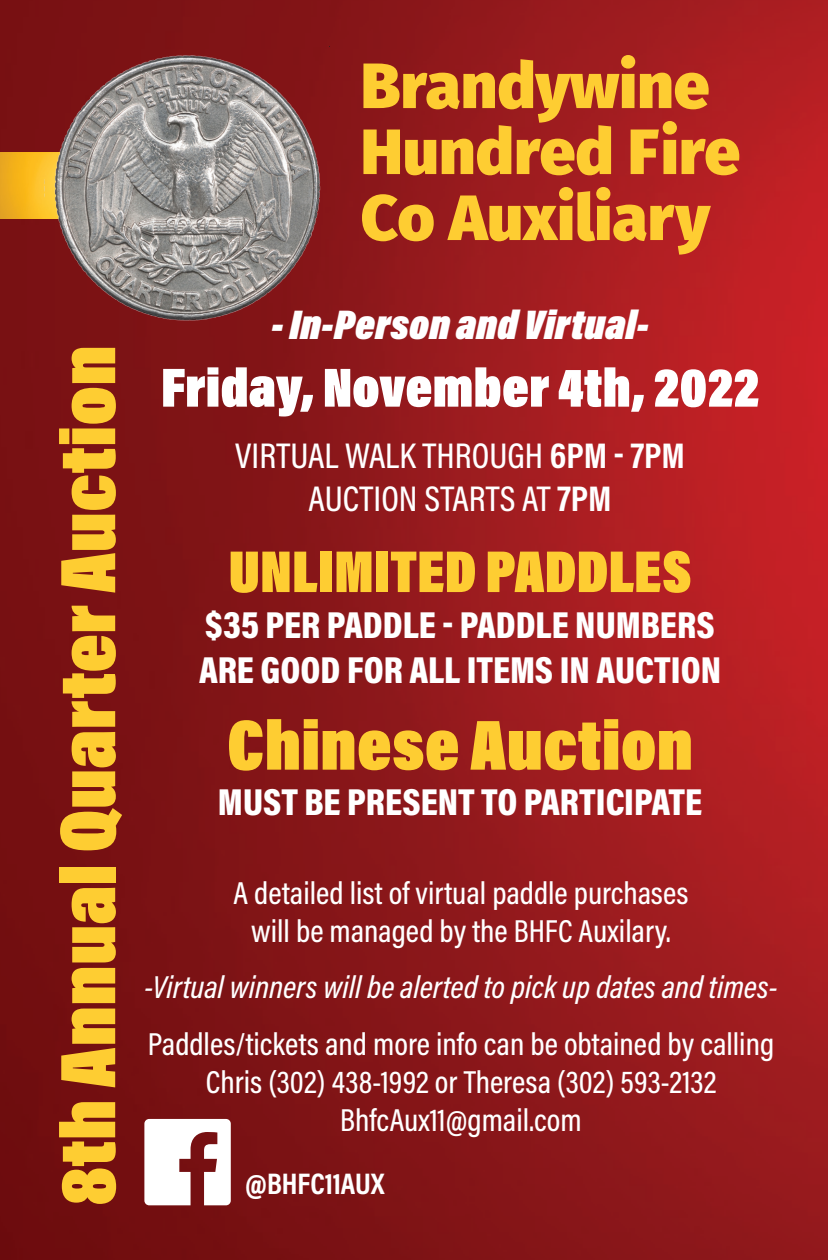
<style>
.page{position:relative;width:828px;height:1260px;background:#fff}
.page>*{position:absolute;margin:0;border:0;box-sizing:border-box;transform-origin:0 0}
.t1{font:900 80px "Acumin Pro Cond";color:#fecd32}
.t2{font:900 72px "Acumin Pro Cond";color:#fecd32}
.t3{font:800 64px/66px "Fira Sans";color:#fecd32}
.t4{font:900 60px "Acumin Pro Cond";color:#fecd32}
.t5{font:900 56px "Acumin Pro Cond";color:#fff}
.t6{font:italic 900 42px "Acumin Pro Cond";color:#fff}
.t7{font:900 38px/45.6px "Acumin Pro Cond";color:#fff}
.t8{font:500 36px/43.2px "Acumin Pro Cond";color:#fff;text-align:center}
.t9{font:500 32px/38.4px "Acumin Pro Cond";color:#fff;text-align:center}
.t10{font:italic 500 32px "Acumin Pro Cond";color:#fff}
.t11{font:700 30px "Acumin Pro Cond";color:#fff}
.s1{font-weight:700}
</style>
<div class="page">
<img style="left:0;top:0;width:828px;height:1260px">
<img style="left:0;top:153px;width:44px;height:65px">
<img style="left:44px;top:47px;width:285px;height:281px">
<svg style="left:144px;top:1119px;width:87px;height:86px"></svg>
<h1 class="t1" style="left:37px;top:1206px;width:862px;rotate:-90deg">8th Annual Quarter Auction</h1>
<h3 class="t3" style="left:361px;top:53px;width:381px">Brandywine<br>Hundred Fire<br>Co Auxiliary</h3>
<h3 class="t6" style="left:271px;top:298px;width:379px">- In-Person and Virtual-</h3>
<h3 class="t5" style="left:161px;top:352px;width:600px">Friday, November 4th, 2022</h3>
<p class="t8" style="left:235px;top:433px;width:451px">VIRTUAL WALK THROUGH <span class="s1">6PM - 7PM<br></span>AUCTION STARTS AT <span class="s1">7PM</span></p>
<h3 class="t4" style="left:229px;top:533px;width:465px">UNLIMITED PADDLES</h3>
<p class="t7" style="left:199px;top:601px;width:524px">$35 PER PADDLE - PADDLE NUMBERS<br>ARE GOOD FOR ALL ITEMS IN AUCTION</p>
<h2 class="t2" style="left:227px;top:699px;width:468px">Chinese Auction</h2>
<p class="t7" style="left:218px;top:778px;width:486px">MUST BE PRESENT TO PARTICIPATE</p>
<p class="t9" style="left:234px;top:873px;width:456px">A detailed list of virtual paddle purchases will be managed by the BHFC Auxilary.</p>
<p class="t10" style="left:144px;top:966px;width:635px">-Virtual winners will be alerted to pick up dates and times-</p>
<p class="t9" style="left:148px;top:1024px;width:628px">Paddles/tickets and more info can be obtained by calling<br>Chris (302) 438-1992 or Theresa (302) 593-2132<br>BhfcAux11@gmail.com</p>
<p class="t11" style="left:245px;top:1164px;width:141px">@BHFC11AUX</p>
</div>
